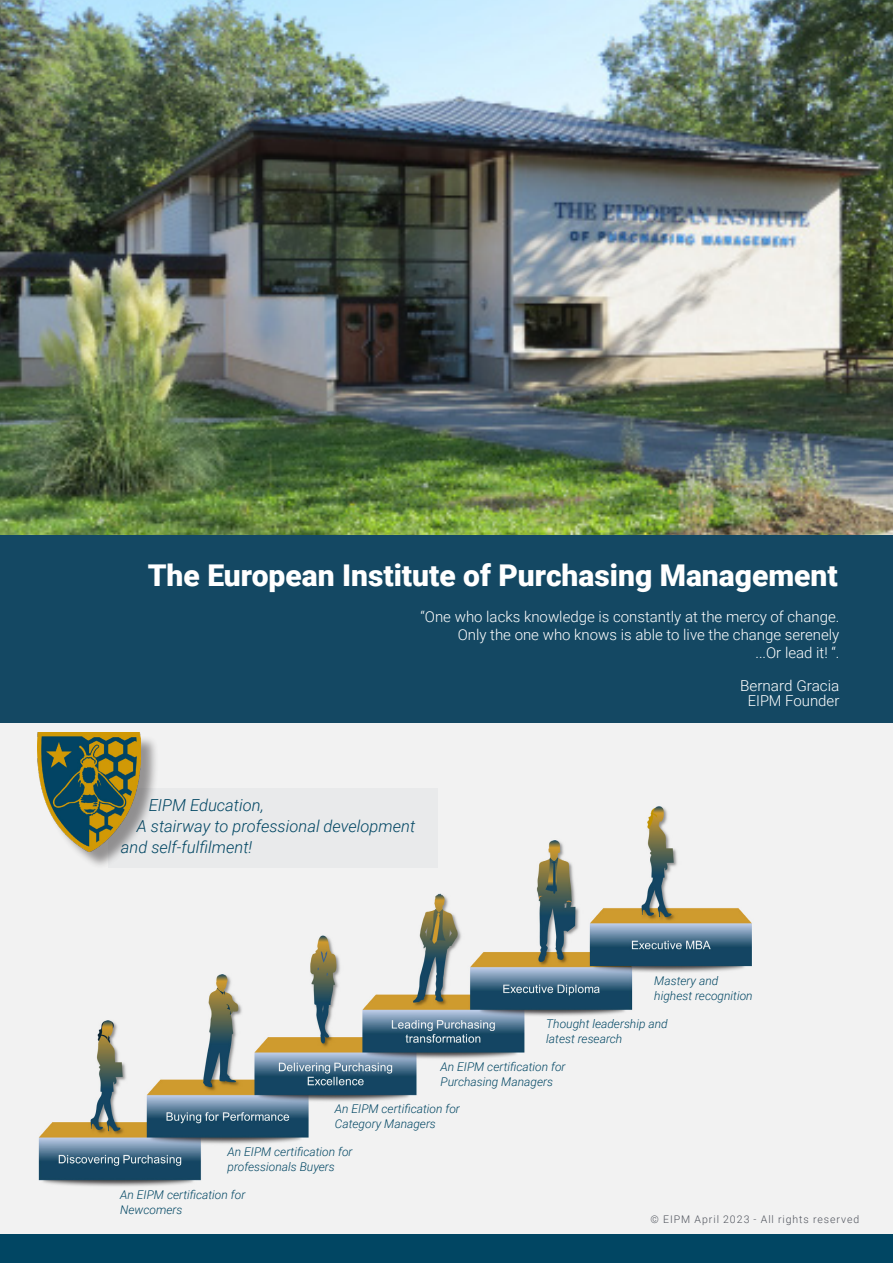
<style>
.page{position:relative;width:893px;height:1263px;background:#fff}
.page>*{position:absolute;margin:0;border:0;box-sizing:border-box;transform-origin:0 0}
.t1{font:900 30px "Roboto";color:#fff}
.t2{font:italic 300 16.5px "Roboto";color:#014663}
.Body_Text{font:300 15px "Roboto";color:#fff}
.body_2{font:italic 300 12px/15px "Roboto";color:#014663}
.t3{font:300 10.5px "Roboto";letter-spacing:.09em;color:#4f535c}
</style>
<div class="page">
<div style="left:0;top:534px;width:893px;height:195px;background:#144863"></div>
<img style="left:0;top:0;width:893px;height:534px">
<img style="left:0;top:723px;width:893px;height:512px">
<div style="left:0;top:1235px;width:893px;height:28px;background:#014663"></div>
<div style="left:108px;top:789px;width:330px;height:79px;background:#e9eaeb"></div>
<div style="left:40px;top:735px;width:119px;height:134px;background:#231f20;opacity:.45"></div>
<img style="left:38px;top:732px;width:102px;height:119px">
<p class="t1" style="left:148px;top:554px;width:691px">The European Institute of Purchasing Management</p>
<p class="Body_Text" style="left:420px;top:606px;width:420px">“One who lacks knowledge is constantly at the mercy of change.</p>
<p class="Body_Text" style="left:458px;top:624px;width:383px">Only the one who knows is able to live the change serenely</p>
<p class="Body_Text" style="left:755px;top:642px;width:86px">...Or lead it! “.</p>
<p class="Body_Text" style="left:740px;top:675px;width:101px">Bernard Gracia</p>
<p class="Body_Text" style="left:748px;top:690px;width:93px">EIPM Founder</p>
<p class="t2" style="left:149px;top:794px;width:117px">EIPM Education,</p>
<p class="t2" style="left:137px;top:815px;width:280px">A stairway to professional development</p>
<p class="t2" style="left:121px;top:836px;width:133px">and self-fulfilment!</p>
<p class="body_2" style="left:654px;top:972px;width:66px">Mastery and</p>
<p class="body_2" style="left:654px;top:987px;width:100px">highest recognition</p>
<p class="body_2" style="left:546px;top:1015px;width:123px">Thought leadership and</p>
<p class="body_2" style="left:546px;top:1030px;width:78px">latest research</p>
<p class="body_2" style="left:440px;top:1058px;width:127px">An EIPM certification for</p>
<p class="body_2" style="left:440px;top:1073px;width:114px">Purchasing Managers</p>
<p class="body_2" style="left:335px;top:1100px;width:127px">An EIPM certification for</p>
<p class="body_2" style="left:335px;top:1115px;width:103px">Category Managers</p>
<p class="body_2" style="left:227px;top:1144px;width:127px">An EIPM certification for</p>
<p class="body_2" style="left:227px;top:1159px;width:109px">professionals Buyers</p>
<p class="body_2" style="left:120px;top:1186px;width:127px">An EIPM certification for<br>Newcomers</p>
<p class="t3" style="left:651px;top:1211px;width:210px">© EIPM April 2023 - All rights reserved</p>
</div>
